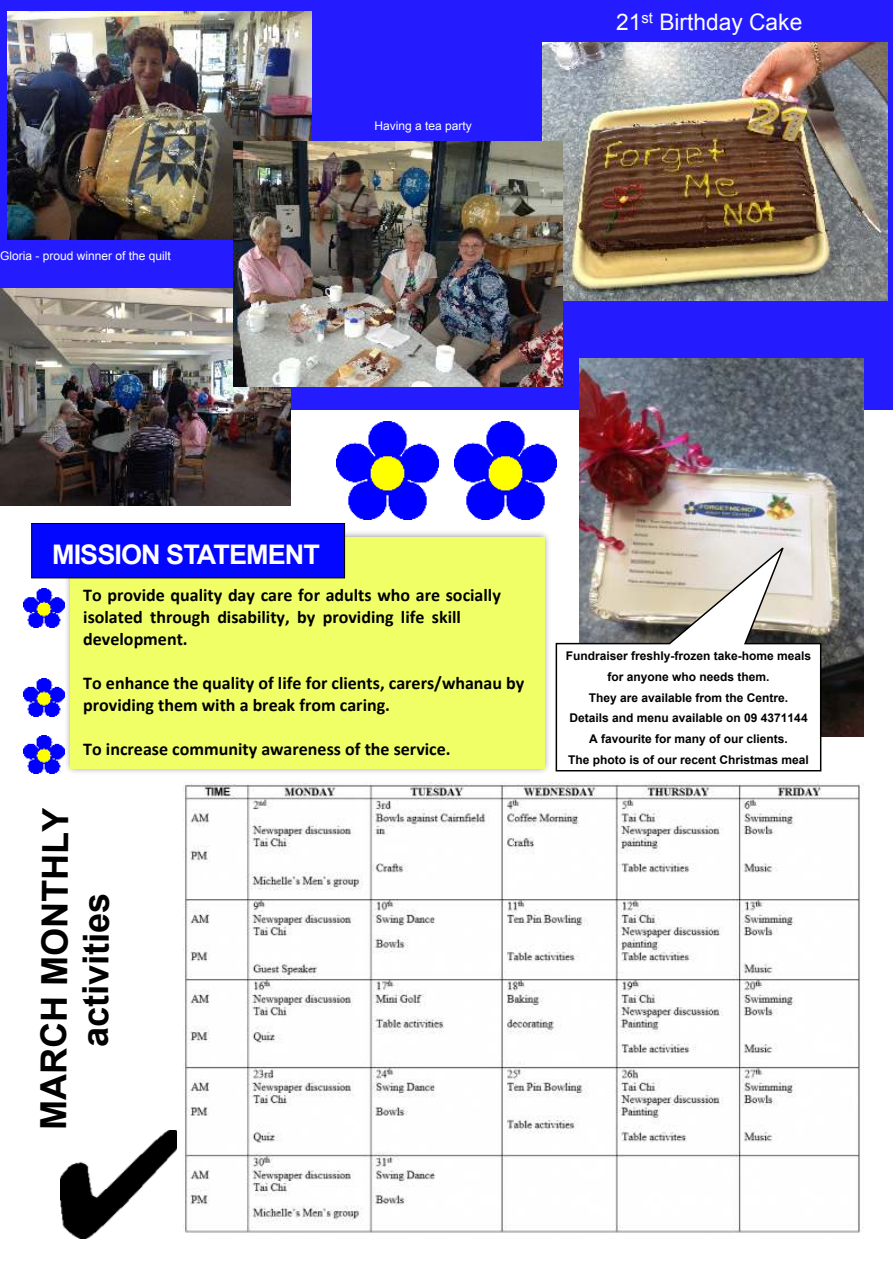
<style>
.page{position:relative;width:893px;height:1263px;background:#fff}
.page>*{position:absolute;margin:0;border:0;box-sizing:border-box;transform-origin:0 0}
.t1{font:700 36px/41.2px "Arial";letter-spacing:-.005em;color:#000;text-align:center}
.t2{font:700 27px "Arial";letter-spacing:-.035em;color:#fff}
.t3{font:22.8px "Arial";color:#fff}
.t4{font:700 18px/22px "Calibri";color:#000}
.t5{font:700 12px/20.7px "Arial";color:#000;text-align:center}
.t6{font:12px "Arial";color:#fff}
</style>
<div class="page">
<div style="left:0;top:0;width:893px;height:409px;background:#241cff"></div>
<img style="left:62px;top:528px;width:487px;height:245px">
<div style="left:70px;top:537px;width:475px;height:231px;background:#f1ff67"></div>
<img style="left:24px;top:588px;width:40px;height:39px">
<img style="left:24px;top:678px;width:40px;height:39px">
<img style="left:24px;top:735px;width:40px;height:39px">
<div style="left:31px;top:523px;width:314px;height:55px;background:#0307ff;border:1px solid #000"></div>
<img style="left:579px;top:358px;width:284px;height:379px">
<svg style="left:555px;top:543px;width:267px;height:229px"></svg>
<img style="left:542px;top:42px;width:346px;height:258px">
<img style="left:7px;top:12px;width:305px;height:227px">
<img style="left:184px;top:783px;width:677px;height:450px">
<img style="left:0;top:288px;width:291px;height:217px">
<img style="left:234px;top:141px;width:328px;height:246px">
<img style="left:336px;top:421px;width:103px;height:98px">
<img style="left:454px;top:421px;width:103px;height:98px">
<img style="left:60px;top:1130px;width:117px;height:108px">
<p class="t6" style="left:0;top:251px;width:172px">Gloria - proud winner of the quilt</p>
<p class="t6" style="left:374px;top:121px;width:99px">Having a tea party</p>
<p class="t3" style="left:616px;top:13px;width:188px">21<sup>st</sup> Birthday Cake</p>
<h2 class="t2" style="left:52px;top:544px;width:269px">MISSION STATEMENT</h2>
<p class="t4" style="left:83px;top:585px;width:419px">To provide quality day care for adults who are socially isolated through disability, by providing life skill development.</p>
<p class="t4" style="left:83px;top:673px;width:443px">To enhance the quality of life for clients, carers/whanau by providing them with a break from caring.</p>
<p class="t4" style="left:83px;top:739px;width:369px">To increase community awareness of the service.</p>
<h1 class="t1" style="left:37px;top:1130px;width:324px;rotate:-90deg">MARCH MONTHLY activities</h1>
<p class="t5" style="left:566px;top:647px;width:247px">Fundraiser freshly-frozen take-home meals for anyone who needs them.<br>They are available from the Centre.<br>Details and menu available on 09 4371144<br>A favourite for many of our clients.<br>The photo is of our recent Christmas meal</p>
</div>
